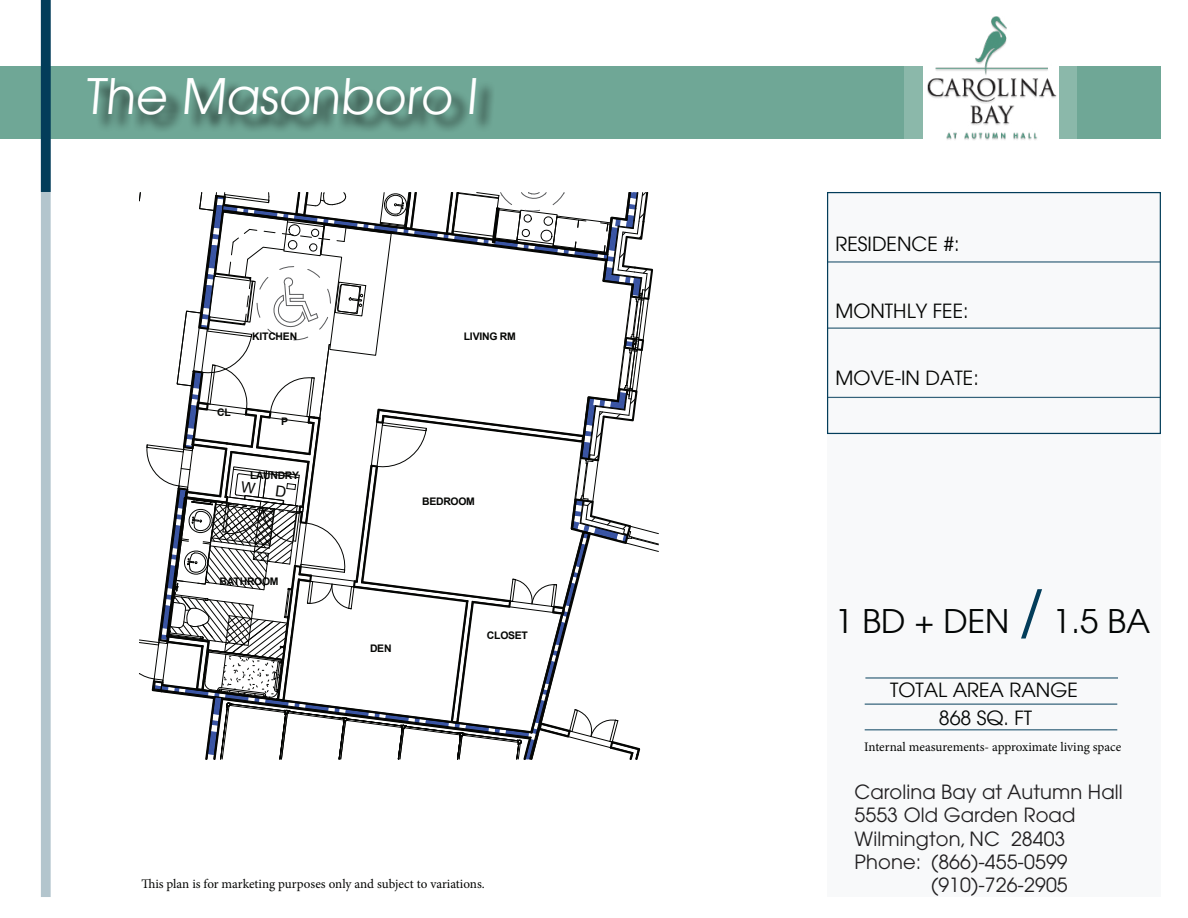
<style>
.page{position:relative;width:1188px;height:918px;background:#fff}
.page>*{position:absolute;margin:0;border:0;box-sizing:border-box;transform-origin:0 0}
.t1{font:48.9px "Avant Garde";color:#fff}
.t2{font:32.7px "Avant Garde";color:#040503}
.t3{font:19.65px "Avant Garde";color:#040503}
.t4{font:19.5px "Avant Garde";letter-spacing:.005em;color:#231f20}
.t5{font:13.05px "Minion Pro";letter-spacing:-.005em;color:#040503}
.t6{font:700 10.5px "Arial";letter-spacing:-.025em;color:#040503}
.s1{font-size:58.8px;color:#033d5a}
</style>
<div class="page">
<div style="left:0;top:66px;width:1161px;height:73px;background:#6fa796"></div>
<svg style="left:41px;top:0;width:10px;height:897px;background:#8da7b4"></svg>
<div style="left:905px;top:66px;width:172px;height:73px;background:#8bb8aa"></div>
<div style="left:923px;top:9px;width:136px;height:136px;background:#fff"></div>
<div style="left:90px;top:80px;width:406px;height:54px;background:#040503;opacity:.75"></div>
<img style="left:927px;top:16px;width:129px;height:124px">
<div style="left:827px;top:192px;width:334px;height:705px;background:#f8f9fa"></div>
<div style="left:827px;top:192px;width:334px;height:242px;border:1px solid #033d5a"></div>
<hr style="left:827px;top:261px;width:334px;height:2px;background:#033d5a">
<hr style="left:827px;top:328px;width:334px;height:1px;background:#033d5a">
<hr style="left:827px;top:397px;width:334px;height:1px;background:#033d5a">
<hr style="left:865px;top:677px;width:253px;height:2px;background:#033d5a">
<svg style="left:139px;top:192px;width:520px;height:568px"></svg>
<h1 class="t1" style="left:85px;top:67px;width:399px">The Masonboro I</h1>
<p class="t6" style="left:252px;top:329px;width:47px">KITCHEN</p>
<p class="t6" style="left:464px;top:329px;width:54px">LIVING RM</p>
<p class="t6" style="left:217px;top:405px;width:15px">CL</p>
<p class="t6" style="left:281px;top:415px;width:8px">P</p>
<p class="t6" style="left:250px;top:469px;width:51px">LAUNDRY</p>
<p class="t6" style="left:422px;top:494px;width:54px">BEDROOM</p>
<p class="t6" style="left:219px;top:575px;width:61px">BATHROOM</p>
<p class="t6" style="left:370px;top:641px;width:23px">DEN</p>
<p class="t6" style="left:487px;top:628px;width:43px">CLOSET</p>
<p class="t5" style="left:141px;top:875px;width:345px">This plan is for marketing purposes only and subject to variations.</p>
<h3 class="t3" style="left:835px;top:233px;width:126px">RESIDENCE #:</h3>
<h3 class="t3" style="left:835px;top:300px;width:135px">MONTHLY FEE:</h3>
<h3 class="t3" style="left:835px;top:366px;width:145px">MOVE-IN DATE:</h3>
<h2 class="t2" style="left:835px;top:601px;width:316px">1 BD + DEN <span class="s1">/</span> 1.5 BA</h2>
<h3 class="t3" style="left:890px;top:678px;width:189px">TOTAL AREA RANGE</h3>
<h3 class="t3" style="left:939px;top:706px;width:95px">868 SQ. FT</h3>
<p class="t5" style="left:864px;top:738px;width:259px">Internal measurements- approximate living space</p>
<h3 class="t4" style="left:855px;top:780px;width:270px">Carolina Bay at Autumn Hall</h3>
<h3 class="t4" style="left:855px;top:804px;width:222px">5553 Old Garden Road</h3>
<h3 class="t4" style="left:855px;top:827px;width:212px">Wilmington, NC 28403</h3>
<h3 class="t4" style="left:855px;top:850px;width:215px">Phone: (866)-455-0599</h3>
<h3 class="t4" style="left:931px;top:874px;width:138px">(910)-726-2905</h3>
</div>
